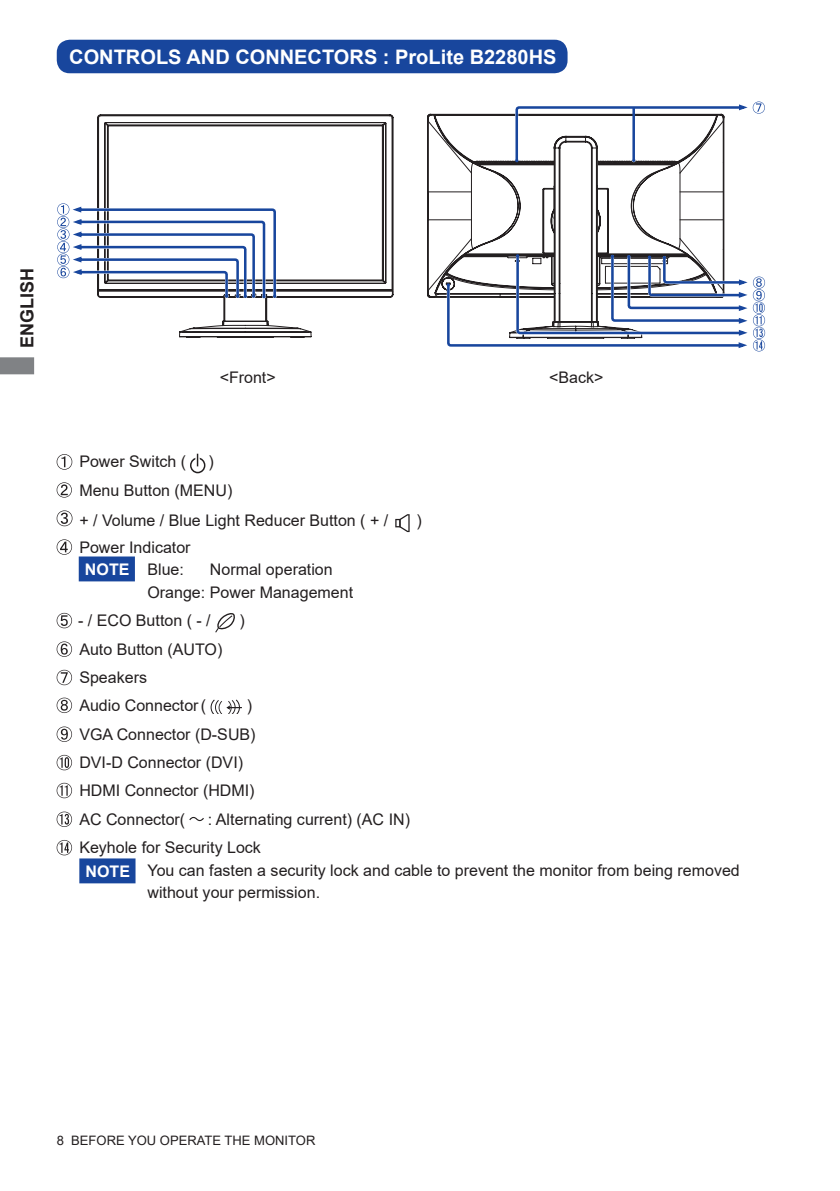
<style>
.page{position:relative;width:840px;height:1191px;background:#fff}
.page>*{position:absolute;margin:0;border:0;box-sizing:border-box;transform-origin:0 0}
.t1{font:700 20px "Arial";color:#fff}
.t2{font:700 18px "Arial";color:#231f20}
.t3{font:16px/28.4px "Arial";color:#231f20}
.t4{font:700 16px "Arial";color:#fff}
.t5{font:13px "Arial";color:#231f20}
</style>
<div class="page">
<svg style="left:0;top:357px;width:34px;height:17px"></svg>
<div style="left:58px;top:41px;width:508px;height:31px;background:#18469d;border-radius:12px"></div>
<div style="left:57px;top:40px;width:510px;height:33px;border:2px solid #18469d;border-radius:12px"></div>
<svg style="left:57px;top:454px;width:15px;height:16px"></svg>
<svg style="left:57px;top:482px;width:15px;height:15px"></svg>
<svg style="left:57px;top:510px;width:15px;height:16px"></svg>
<svg style="left:407px;top:514px;width:3px;height:19px"></svg>
<svg style="left:395px;top:514px;width:14px;height:18px"></svg>
<svg style="left:57px;top:539px;width:15px;height:16px"></svg>
<svg style="left:57px;top:613px;width:15px;height:15px"></svg>
<svg style="left:215px;top:613px;width:20px;height:19px"></svg>
<svg style="left:57px;top:641px;width:15px;height:16px"></svg>
<svg style="left:57px;top:670px;width:15px;height:15px"></svg>
<svg style="left:57px;top:697px;width:15px;height:16px"></svg>
<svg style="left:210px;top:699px;width:32px;height:14px"></svg>
<svg style="left:57px;top:726px;width:15px;height:16px"></svg>
<svg style="left:57px;top:755px;width:15px;height:15px"></svg>
<svg style="left:57px;top:783px;width:15px;height:15px"></svg>
<svg style="left:57px;top:811px;width:15px;height:16px"></svg>
<svg style="left:189px;top:817px;width:15px;height:4px"></svg>
<svg style="left:57px;top:840px;width:15px;height:15px"></svg>
<div style="left:190px;top:457px;width:15px;height:16px;border:1px solid #231f20;border-radius:50%"></div>
<svg style="left:195px;top:454px;width:5px;height:12px"></svg>
<svg style="left:197px;top:454px;width:1px;height:12px"></svg>
<div style="left:79px;top:556px;width:56px;height:25px;background:#18469d;border:2px solid #18469d"></div>
<div style="left:79px;top:858px;width:56px;height:25px;background:#18469d;border:2px solid #18469d"></div>
<svg style="left:179px;top:297px;width:214px;height:41px"></svg>
<svg style="left:98px;top:115px;width:295px;height:182px"></svg>
<svg style="left:57px;top:203px;width:221px;height:97px"></svg>
<svg style="left:427px;top:114px;width:18px;height:184px"></svg>
<svg style="left:445px;top:101px;width:319px;height:250px"></svg>
<p class="t1" style="left:69px;top:43px;width:488px">CONTROLS AND CONNECTORS : ProLite B2280HS</p>
<p class="t2" style="left:14px;top:348px;width:82px;rotate:-90deg">ENGLISH</p>
<p class="t3" style="left:219px;top:363px;width:58px">&lt;Front&gt;</p>
<p class="t3" style="left:549px;top:363px;width:56px">&lt;Back&gt;</p>
<p class="t3" style="left:79px;top:447px;width:154px;text-indent:129px">)<br>Menu Button (MENU)</p>
<p class="t3" style="left:79px;top:506px;width:310px">+ / Volume / Blue Light Reducer Button ( + /</p>
<p class="t3" style="left:416px;top:506px;width:7px">)</p>
<p class="t3" style="left:147px;top:535px;width:45px;line-height:22.6px;text-indent:-68px">Power Indicator<br>Blue:</p>
<p class="t3" style="left:79px;top:447px;width:108px">Power Switch (</p>
<p class="t4" style="left:85px;top:558px;width:46px">NOTE</p>
<p class="t3" style="left:147px;top:558px;width:207px;line-height:22.6px;text-indent:62px">Normal operation<br>Orange: Power Management</p>
<p class="t3" style="left:78px;top:606px;width:134px">- / ECO Button ( - /</p>
<p class="t3" style="left:239px;top:606px;width:7px">)</p>
<p class="t3" style="left:79px;top:634px;width:144px">Auto Button (AUTO)<br>Speakers<br>Audio Connector(</p>
<p class="t3" style="left:79px;top:691px;width:178px;text-indent:167px">)<br>VGA Connector (D-SUB)<br>DVI-D Connector (DVI)<br>HDMI Connector (HDMI)<br>AC Connector(</p>
<p class="t3" style="left:79px;top:805px;width:332px;text-indent:128px">: Alternating current) (AC IN)<br>Keyhole for Security Lock</p>
<p class="t3" style="left:147px;top:858px;width:593px;line-height:22.6px">You can fasten a security lock and cable to prevent the monitor from being removed without your permission.</p>
<p class="t4" style="left:85px;top:860px;width:46px">NOTE</p>
<p class="t5" style="left:57px;top:1131px;width:260px">8 BEFORE YOU OPERATE THE MONITOR</p>
</div>
